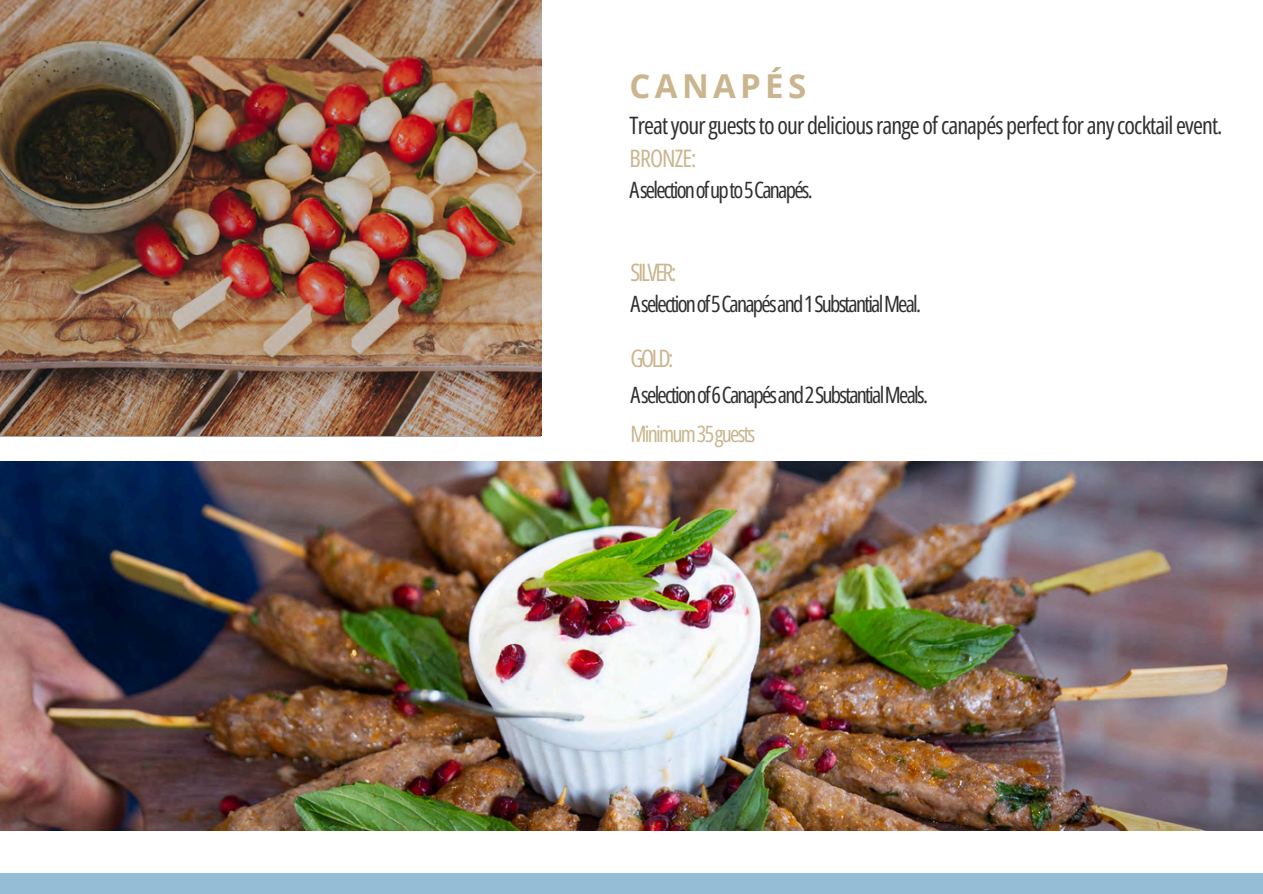
<style>
.page{position:relative;width:1263px;height:894px;background:#fff}
.page>*{position:absolute;margin:0;border:0;box-sizing:border-box;transform-origin:0 0}
.t1{font:700 33px "Open Sans";letter-spacing:.13em;color:#cab58e}
.t2{font:24px/32.7px "Open Sans Condensed";letter-spacing:-.035em;color:#312e2f}
.t3{font:24px "Open Sans Condensed";letter-spacing:-.1em;color:#cab58e}
.t4{font:22.5px/39.3px "Open Sans Condensed";letter-spacing:-.075em;color:#312e2f}
.s1{color:#cab58e}
</style>
<div class="page">
<div style="left:0;top:873px;width:1263px;height:20px;background:#95bed6"></div>
<img style="left:0;top:0;width:541px;height:435px">
<img style="left:0;top:461px;width:1263px;height:369px">
<p class="t1" style="left:630px;top:63px;width:178px">CANAPÉS</p>
<p class="t2" style="left:630px;top:108px;width:594px">Treatyourgueststo our deliciousrange ofcanapés perfectfor anycocktail event.<br><span class="s1">BRONZE:</span></p>
<p class="t4" style="left:630px;top:170px;width:185px">Aselectionofupto5Canapés.</p>
<h1 class="t3" style="left:631px;top:255px;width:47px">SILVER:</h1>
<h1 class="t4" style="left:631px;top:284px;width:292px">Aselectionof5Canapésand1SubstantialMeal.</h1>
<h1 class="t3" style="left:631px;top:341px;width:44px">GOLD:</h1>
<h1 class="t4" style="left:631px;top:374px;width:299px">Aselectionof6Canapésand2SubstantialMeals.<br><span class="s1">Minimum35guests</span></h1>
</div>
